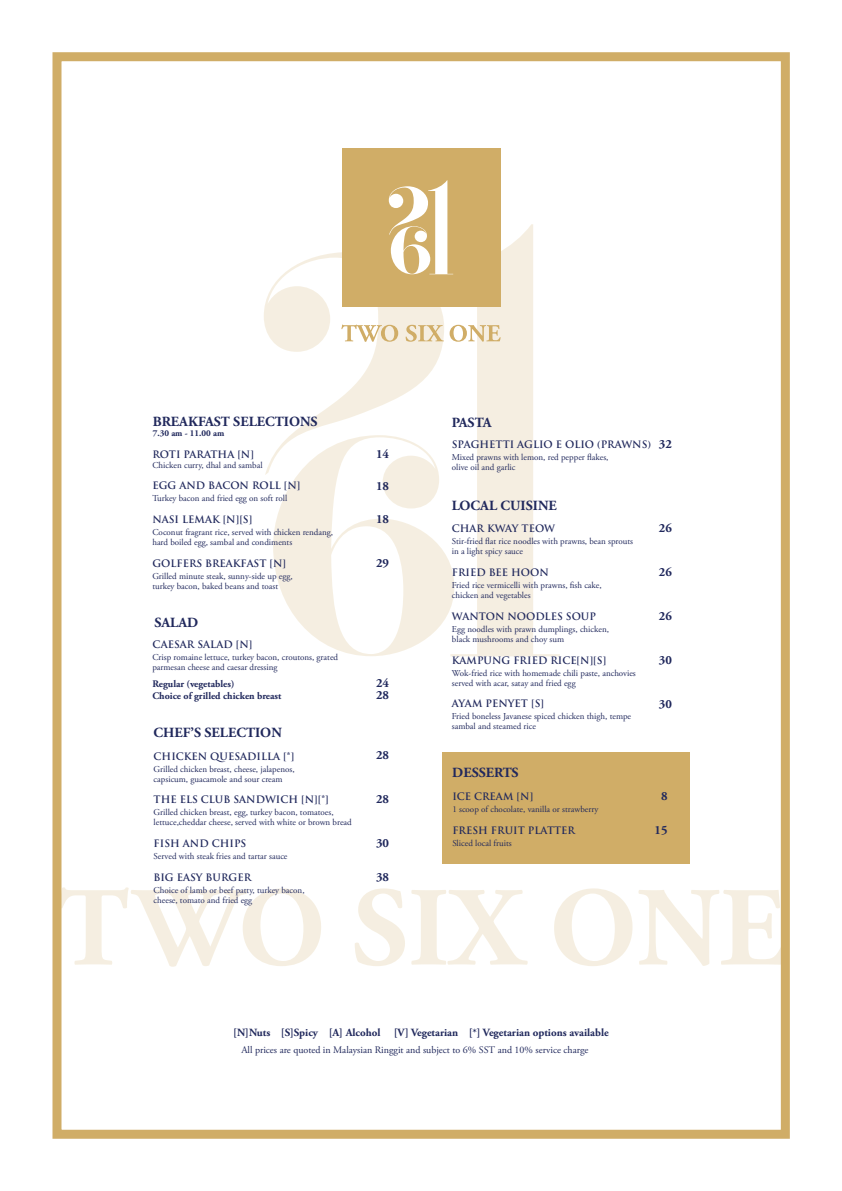
<style>
.page{position:relative;width:842px;height:1191px;background:#fff}
.page>*{position:absolute;margin:0;border:0;box-sizing:border-box;transform-origin:0 0}
.t1{font:700 14px "Adobe Garamond Pro";color:#20285c}
.t2{font:700 14px "Adobe Garamond Pro";color:#21285d}
.t3{font:700 12.5px/12px "Adobe Garamond Pro";color:#20285c}
.t4{font:700 11px "Adobe Garamond Pro";color:#20285c}
.t5{font:700 10px "Trajan Pro";color:#20285c}
.t6{font:10px "Adobe Garamond Pro";color:#20285c}
.t7{font:700 10px/12px "Adobe Garamond Pro";color:#20285c}
.t8{font:9px/10px "Adobe Garamond Pro";color:#20285c}
.t9{font:700 9px "Adobe Garamond Pro";color:#20285c}
</style>
<div class="page">
<svg style="left:62px;top:887px;width:259px;height:79px"></svg>
<svg style="left:355px;top:888px;width:50px;height:78px"></svg>
<svg style="left:411px;top:890px;width:117px;height:74px"></svg>
<svg style="left:554px;top:888px;width:78px;height:78px"></svg>
<svg style="left:638px;top:890px;width:142px;height:76px"></svg>
<svg style="left:264px;top:252px;width:180px;height:223px"></svg>
<svg style="left:273px;top:435px;width:171px;height:221px"></svg>
<svg style="left:444px;top:224px;width:116px;height:432px"></svg>
<svg style="left:341px;top:324px;width:57px;height:18px"></svg>
<svg style="left:406px;top:325px;width:38px;height:17px"></svg>
<svg style="left:450px;top:325px;width:51px;height:17px"></svg>
<div style="left:342px;top:148px;width:158px;height:158px;background:#d0ad67"></div>
<svg style="left:389px;top:180px;width:64px;height:94px"></svg>
<div style="left:442px;top:752px;width:248px;height:111px;background:#d0ad67"></div>
<div style="left:52px;top:52px;width:738px;height:1086px;border:9px solid #d0ad67"></div>
<h1 class="t1" style="left:153px;top:414px;width:166px">BREAKFAST SELECTIONS</h1>
<p class="t9" style="left:153px;top:428px;width:73px">7.30 am - 11.00 am</p>
<p class="t5" style="left:152px;top:448px;width:103px">ROTI PARATHA [N]</p>
<p class="t8" style="left:152px;top:460px;width:112px">Chicken curry, dhal and sambal</p>
<p class="t5" style="left:152px;top:479px;width:150px">EGG AND BACON ROLL [N]</p>
<p class="t8" style="left:152px;top:494px;width:136px">Turkey bacon and fried egg on soft roll</p>
<p class="t5" style="left:152px;top:513px;width:101px">NASI LEMAK [N][S]</p>
<p class="t8" style="left:152px;top:527px;width:182px">Coconut fragrant rice, served with chicken rendang, hard boiled egg, sambal and condiments</p>
<p class="t5" style="left:152px;top:557px;width:135px">GOLFERS BREAKFAST [N]</p>
<p class="t8" style="left:152px;top:571px;width:142px">Grilled minute steak, sunny-side up egg, turkey bacon, baked beans and toast</p>
<h1 class="t1" style="left:154px;top:614px;width:46px">SALAD</h1>
<p class="t5" style="left:152px;top:638px;width:102px">CAESAR SALAD [N]</p>
<p class="t8" style="left:152px;top:652px;width:187px">Crisp romaine lettuce, turkey bacon, croutons, grated parmesan cheese and caesar dressing</p>
<p class="t7" style="left:152px;top:678px;width:131px">Regular (vegetables)<br>Choice of grilled chicken breast</p>
<h1 class="t1" style="left:154px;top:724px;width:130px">CHEF’S SELECTION</h1>
<p class="t5" style="left:154px;top:749px;width:142px">CHICKEN QUESADILLA [*]</p>
<p class="t8" style="left:154px;top:764px;width:142px">Grilled chicken breast, cheese, jalapenos, capsicum, guacamole and sour cream</p>
<p class="t5" style="left:154px;top:793px;width:177px">THE ELS CLUB SANDWICH [N][*]</p>
<p class="t8" style="left:154px;top:807px;width:200px">Grilled chicken breast, egg, turkey bacon, tomatoes, lettuce,cheddar cheese, served with white or brown bread</p>
<p class="t5" style="left:154px;top:837px;width:94px">FISH AND CHIPS</p>
<p class="t8" style="left:154px;top:851px;width:135px">Served with steak fries and tartar sauce</p>
<p class="t5" style="left:154px;top:871px;width:99px">BIG EASY BURGER</p>
<p class="t8" style="left:154px;top:885px;width:152px">Choice of lamb or beef patty, turkey bacon, cheese, tomato and fried egg</p>
<h2 class="t3" style="left:376px;top:448px;width:14px">14</h2>
<h2 class="t3" style="left:376px;top:480px;width:14px">18</h2>
<h2 class="t3" style="left:376px;top:513px;width:14px">18</h2>
<h2 class="t3" style="left:376px;top:557px;width:14px">29</h2>
<h2 class="t3" style="left:376px;top:677px;width:14px">24<br>28</h2>
<h2 class="t3" style="left:376px;top:749px;width:14px">28</h2>
<h2 class="t3" style="left:376px;top:793px;width:14px">28</h2>
<h2 class="t3" style="left:376px;top:837px;width:14px">30</h2>
<h2 class="t3" style="left:376px;top:871px;width:14px">38</h2>
<h1 class="t1" style="left:452px;top:414px;width:41px">PASTA</h1>
<p class="t5" style="left:452px;top:438px;width:201px">SPAGHETTI AGLIO E OLIO (PRAWNS)</p>
<p class="t8" style="left:452px;top:453px;width:158px">Mixed prawns with lemon, red pepper flakes, olive oil and garlic</p>
<h2 class="t3" style="left:659px;top:439px;width:14px">32</h2>
<h1 class="t1" style="left:452px;top:497px;width:106px">LOCAL CUISINE</h1>
<p class="t5" style="left:452px;top:522px;width:105px">CHAR KWAY TEOW</p>
<p class="t8" style="left:452px;top:536px;width:183px">Stir-fried flat rice noodles with prawns, bean sprouts in a light spicy sauce</p>
<p class="t5" style="left:452px;top:566px;width:99px">FRIED BEE HOON</p>
<p class="t8" style="left:452px;top:580px;width:151px">Fried rice vermicelli with prawns, fish cake, chicken and vegetables</p>
<p class="t5" style="left:452px;top:609px;width:145px">WANTON NOODLES SOUP</p>
<p class="t8" style="left:452px;top:624px;width:159px">Egg noodles with prawn dumplings, chicken, black mushrooms and choy sum</p>
<p class="t5" style="left:452px;top:654px;width:156px">KAMPUNG FRIED RICE[N][S]</p>
<p class="t8" style="left:452px;top:668px;width:185px">Wok-fried rice with homemade chili paste, anchovies served with acar, satay and fried egg</p>
<p class="t5" style="left:452px;top:697px;width:94px">AYAM PENYET [S]</p>
<p class="t8" style="left:452px;top:711px;width:181px">Fried boneless Javanese spiced chicken thigh, tempe sambal and steamed rice</p>
<h2 class="t3" style="left:659px;top:522px;width:14px">26</h2>
<h2 class="t3" style="left:659px;top:566px;width:14px">26</h2>
<h2 class="t3" style="left:659px;top:610px;width:14px">26</h2>
<h2 class="t3" style="left:659px;top:654px;width:14px">30</h2>
<h2 class="t3" style="left:659px;top:698px;width:14px">30</h2>
<h1 class="t2" style="left:452px;top:765px;width:68px">DESSERTS</h1>
<p class="t5" style="left:452px;top:790px;width:82px">ICE CREAM [N]</p>
<p class="t8" style="left:452px;top:804px;width:148px">1 scoop of chocolate, vanilla or strawberry</p>
<h2 class="t3" style="left:661px;top:790px;width:8px">8</h2>
<p class="t5" style="left:452px;top:824px;width:124px">FRESH FRUIT PLATTER</p>
<p class="t8" style="left:452px;top:838px;width:61px">Sliced local fruits</p>
<h2 class="t3" style="left:654px;top:824px;width:14px">15</h2>
<p class="t4" style="left:233px;top:1025px;width:377px">[N]Nuts [S]Spicy [A] Alcohol [V] Vegetarian [*] Vegetarian options available</p>
<p class="t6" style="left:241px;top:1044px;width:349px">All prices are quoted in Malaysian Ringgit and subject to 6% SST and 10% service charge</p>
</div>
